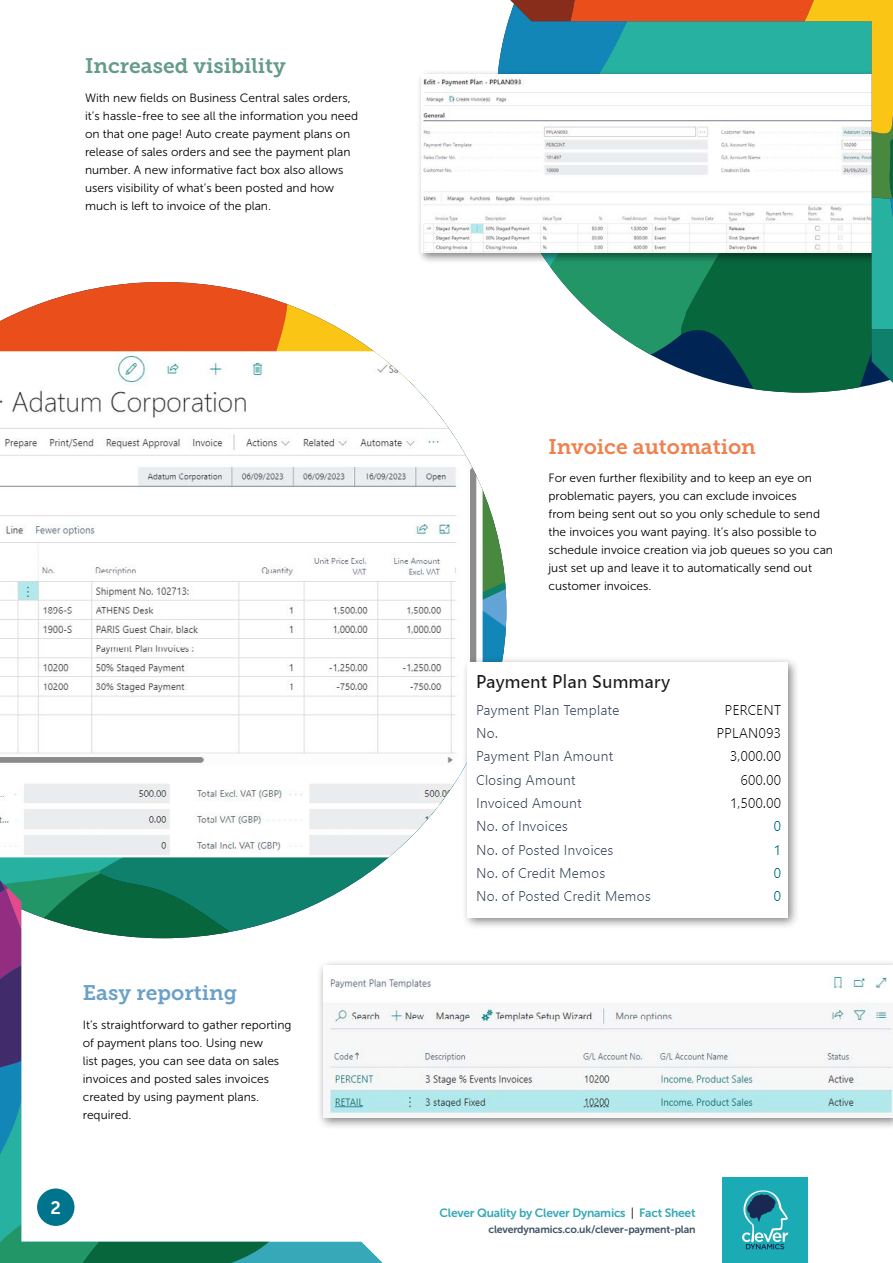
<style>
.page{position:relative;width:893px;height:1263px;background:#fff}
.page>*{position:absolute;margin:0;border:0;box-sizing:border-box;transform-origin:0 0}
.t1{font:21px "Museo Slab 700";color:#649b8b}
.t2{font:21px "Museo Slab 700";color:#f0804e}
.t3{font:21px "Museo Slab 700";color:#6ba1c9}
.t4{font:18px "Museo Sans 700";color:#fff}
.t5{font:12px/18px "Museo Sans 300";color:#000}
.t6{font:12px "Museo Sans 700";letter-spacing:-.02em;color:#36a8b8}
.t7{font:10.5px "Museo Sans 700";letter-spacing:-.02em;color:#3f5364}
.s1{font-family:"Museo Sans 300";color:#050608}
</style>
<div class="page">
<svg style="left:0;top:282px;width:186px;height:69px;fill:#e94e1b"></svg>
<svg style="left:124px;top:335px;width:367px;height:177px"></svg>
<svg style="left:483px;top:512px;width:23px;height:144px;background:#579d95"></svg>
<svg style="left:99px;top:857px;width:290px;height:14px;background:#1c8975"></svg>
<svg style="left:186px;top:282px;width:253px;height:69px"></svg>
<svg style="left:723px;top:383px;width:156px;height:10px;fill:#08663d"></svg>
<div style="left:723px;top:1178px;width:85px;height:85px;background:#1babb5"></div>
<svg style="left:742px;top:1190px;width:46px;height:59px"></svg>
<img style="left:0;top:351px;width:483px;height:506px">
<div style="left:462px;top:656px;width:338px;height:274px;background:#000;opacity:.5"></div>
<img style="left:468px;top:662px;width:320px;height:255px">
<div style="left:417px;top:70px;width:476px;height:194px;background:#000;opacity:.5"></div>
<img style="left:422px;top:74px;width:74px;height:179px">
<div style="left:316px;top:959px;width:577px;height:171px;background:#000;opacity:.5"></div>
<img style="left:383px;top:965px;width:510px;height:153px">
<svg style="left:0;top:871px;width:383px;height:392px"></svg>
<svg style="left:496px;top:0;width:397px;height:383px"></svg>
<h1 class="t1" style="left:85px;top:54px;width:202px">Increased visibility</h1>
<p class="t5" style="left:85px;top:89px;width:275px">With new fields on Business Central sales orders, it’s hassle-free to see all the information you need on that one page! Auto create payment plans on release of sales orders and see the payment plan number. A new informative fact box also allows users visibility of what’s been posted and how much is left to invoice of the plan.</p>
<h1 class="t2" style="left:548px;top:435px;width:209px">Invoice automation</h1>
<p class="t5" style="left:548px;top:469px;width:286px">For even further flexibility and to keep an eye on problematic payers, you can exclude invoices<br>from being sent out so you only schedule to send the invoices you want paying. It’s also possible to schedule invoice creation via job queues so you can just set up and leave it to automatically send out customer invoices.</p>
<h1 class="t3" style="left:83px;top:981px;width:156px">Easy reporting</h1>
<p class="t5" style="left:83px;top:1015px;width:210px">It’s straightforward to gather reporting of payment plans too. Using new<br>list pages, you can see data on sales invoices and posted sales invoices created by using payment plans. required.</p>
<h2 class="t4" style="left:51px;top:1198px;width:12px">2</h2>
<p class="t6" style="left:440px;top:1206px;width:257px">Clever Quality by Clever Dynamics <span class="s1">|</span> Fact Sheet</p>
<p class="t7" style="left:489px;top:1224px;width:208px">cleverdynamics.co.uk/clever-payment-plan</p>
</div>
